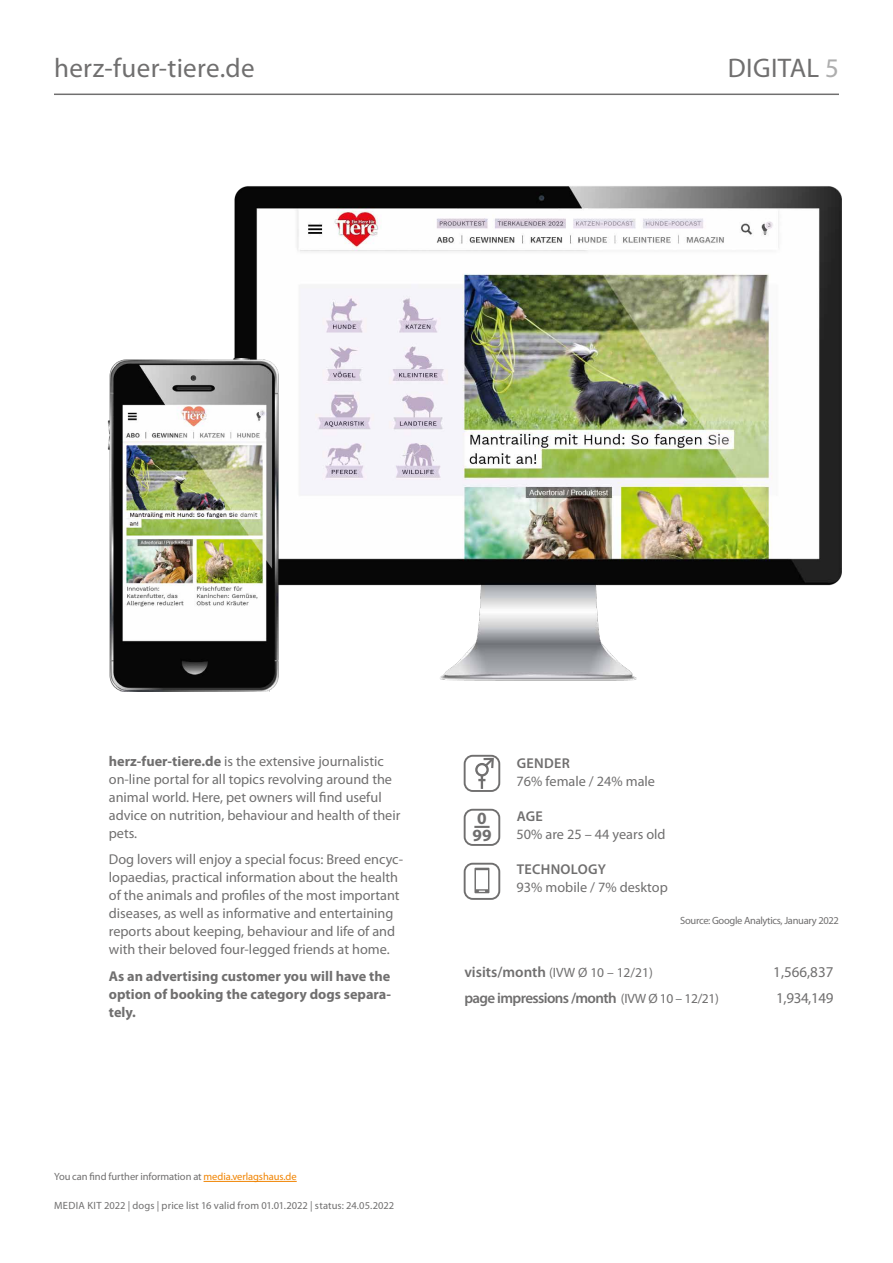
<style>
.page{position:relative;width:893px;height:1263px;background:#fff}
.page>*{position:absolute;margin:0;border:0;box-sizing:border-box;transform-origin:0 0}
.t1{font:27px "Myriad Pro";letter-spacing:.01em;color:#706f6f}
.t2{font:700 17.25px/17px "Myriad Pro";color:#706f6f}
.t3{font:600 15px "Myriad Pro";letter-spacing:-.04em;color:#706f6f}
.t4{font:15px "Myriad Pro";letter-spacing:-.01em;color:#706f6f}
.t5{font:14.25px/18px "Myriad Pro";color:#706f6f}
.t6{font:700 14.25px/18px "Myriad Pro";color:#706f6f;text-align:justify}
.t7{font:600 14.25px "Myriad Pro";letter-spacing:.02em;color:#706f6f}
.t8{font:13.5px "Myriad Pro";color:#706f6f}
.t9{font:10.5px "Myriad Pro";letter-spacing:-.005em;color:#706f6f}
.t10{font:10.5px "Myriad Pro";letter-spacing:-.03em;color:#706f6f}
.s1{color:#aeaeae}
.s2{font-weight:700}
.s3{font-weight:600;font-size:15px}
.s4{font-weight:400;font-size:13.5px}
.s5{color:#f08300}
</style>
<div class="page">
<hr style="left:54px;top:94px;width:785px;height:1px;background:#706f6f">
<hr style="left:204px;top:1181px;width:93px;height:1px;background:#f08300">
<svg style="left:474px;top:868px;width:15px;height:25px"></svg>
<div style="left:464px;top:863px;width:36px;height:37px;border:2px solid #706f6f;border-radius:8px"></div>
<div style="left:475px;top:763px;width:14px;height:13px;border:2px solid #706f6f;border-radius:50%"></div>
<svg style="left:478px;top:758px;width:18px;height:31px"></svg>
<div style="left:464px;top:755px;width:36px;height:37px;border:2px solid #706f6f;border-radius:8px"></div>
<svg style="left:474px;top:826px;width:16px;height:2px"></svg>
<div style="left:464px;top:809px;width:36px;height:37px;border:2px solid #706f6f;border-radius:8px"></div>
<img style="left:234px;top:186px;width:607px;height:495px">
<img style="left:108px;top:357px;width:170px;height:334px">
<h1 class="t1" style="left:54px;top:51px;width:202px">herz-fuer-tiere.de</h1>
<h1 class="t1" style="left:728px;top:51px;width:113px">DIGITAL <span class="s1">5</span></h1>
<p class="t5" style="left:109px;top:751px;width:293px"><span class="s2">herz-fuer-tiere.de</span> is the extensive journalistic on-line portal for all topics revolving around the animal world. Here, pet owners will find useful advice on nutrition, behaviour and health of their pets.</p>
<p class="t5" style="left:109px;top:850px;width:296px">Dog lovers will enjoy a special focus: Breed encyc&shy;lopaedias, practical information about the health of the animals and profiles of the most important diseases, as well as informative and entertaining reports about keeping, behaviour and life of and with their beloved four-legged friends at home.</p>
<p class="t6" style="left:109px;top:966px;width:284px">As an advertising customer you will have the option of booking the category dogs separa&shy;tely.</p>
<p class="t8" style="left:464px;top:964px;width:190px"><span class="s3">visits/month</span> (IVW Ø 10 – 12/21)</p>
<p class="t4" style="left:773px;top:962px;width:62px">1,566,837</p>
<p class="t7" style="left:517px;top:754px;width:55px">GENDER</p>
<p class="t5" style="left:517px;top:772px;width:140px">76% female / 24% male</p>
<p class="t7" style="left:517px;top:807px;width:28px">AGE</p>
<p class="t5" style="left:517px;top:825px;width:151px">50% are 25 – 44 years old</p>
<p class="t7" style="left:517px;top:860px;width:91px">TECHNOLOGY</p>
<p class="t5" style="left:517px;top:878px;width:153px">93% mobile / 7% desktop</p>
<p class="t2" style="left:472px;top:809px;width:21px">0<br>99</p>
<p class="t10" style="left:680px;top:914px;width:160px">Source: Google Analytics, January 2022</p>
<p class="t3" style="left:464px;top:988px;width:256px">page impressions /month <span class="s4">(IVW Ø 10 – 12/21)</span></p>
<p class="t4" style="left:776px;top:989px;width:59px">1,934,149</p>
<p class="t9" style="left:54px;top:1170px;width:244px">You can find further information at <span class="s5">media.verlagshaus.de</span></p>
<p class="t9" style="left:54px;top:1198px;width:342px">MEDIA KIT 2022 | dogs | price list 16 valid from 01.01.2022 | status: 24.05.2022</p>
</div>
